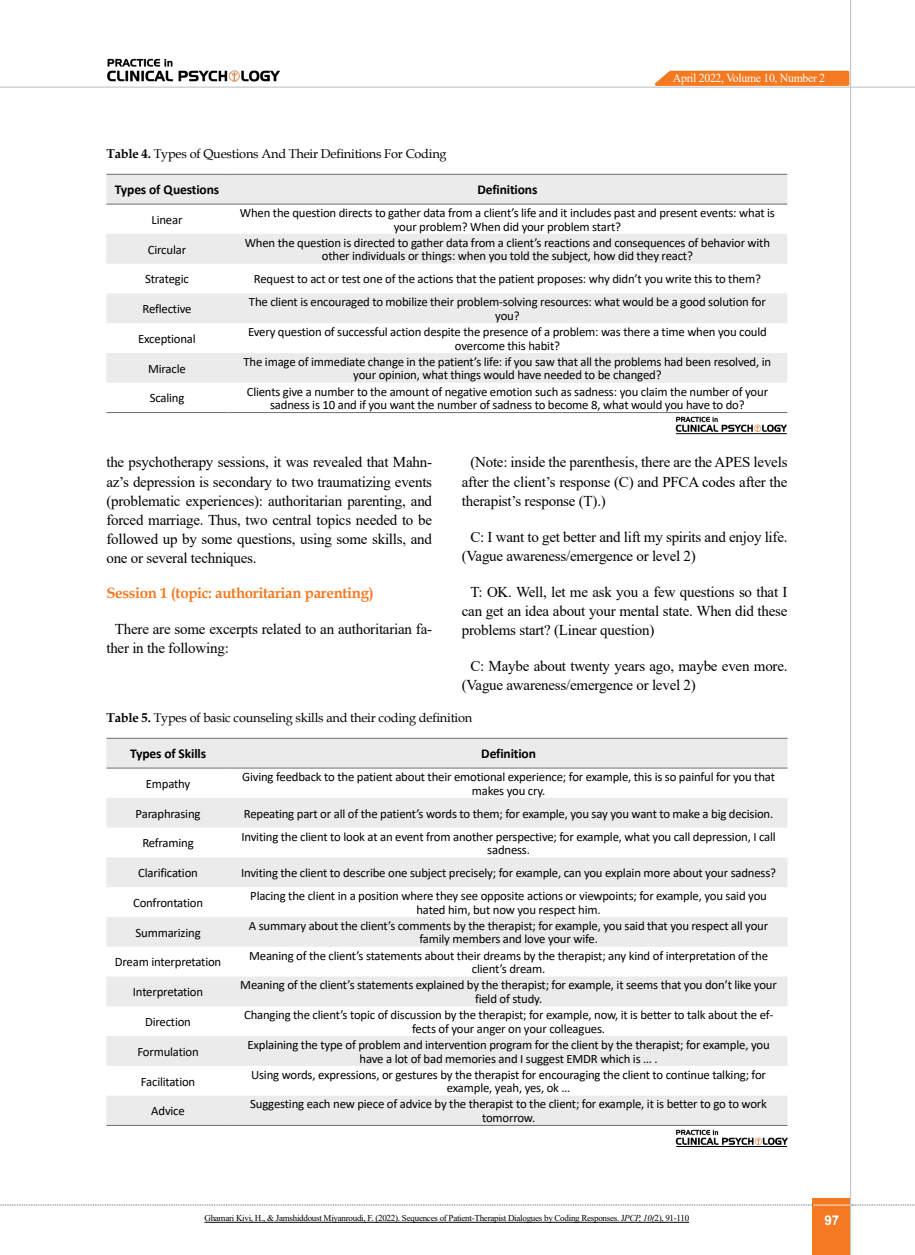
<style>
.page{position:relative;width:915px;height:1255px;background:#fff}
.page>*{position:absolute;margin:0;border:0;box-sizing:border-box;transform-origin:0 0}
.t1{font:15px/19px "Times New Roman";letter-spacing:-.015em;color:#000;text-align:justify}
.t2{font:700 15px "Book Antiqua";letter-spacing:-.02em;color:#f47920}
.t3{font:700 13.5px "Calibri";letter-spacing:-.01em;color:#000}
.t4{font:700 13.5px "Arial";color:#fff}
.t5{font:12.75px/13.5px "Calibri";letter-spacing:-.015em;color:#000;text-align:center}
.t6{font:12.75px "Book Antiqua";letter-spacing:-.015em;color:#000}
.t7{font:12.15px "Times New Roman";letter-spacing:-.025em;color:#fff}
.t8{font:9px "Times New Roman";letter-spacing:-.03em;color:#000}
.s1{font-weight:700}
.s2{font-style:italic}
</style>
<div class="page">
<div style="left:812px;top:1198px;width:38px;height:56px;background:#f47920"></div>
<hr style="left:849px;top:0;width:1px;height:1254px;background:#c2c4c6">
<hr style="left:0;top:87px;width:914px;height:1px;background:#c2c4c6">
<hr style="left:812px;top:1204px;width:38px;height:1px;background:#ebebec">
<svg style="left:0;top:1204px;width:812px;height:1px"></svg>
<svg style="left:851px;top:1204px;width:64px;height:1px"></svg>
<svg style="left:648px;top:69px;width:202px;height:18px;background:#f4944e"></svg>
<img style="left:107px;top:58px;width:173px;height:24px">
<svg style="left:106px;top:175px;width:681px;height:208px;fill:#ebebec"></svg>
<hr style="left:106px;top:412px;width:121px;height:1px;background:#6d6e71">
<hr style="left:227px;top:412px;width:560px;height:1px;background:#6d6e71">
<hr style="left:106px;top:174px;width:121px;height:1px;background:#6d6e71">
<hr style="left:227px;top:174px;width:560px;height:1px;background:#6d6e71">
<hr style="left:106px;top:204px;width:121px;height:1px;background:#6d6e71">
<hr style="left:227px;top:204px;width:560px;height:1px;background:#6d6e71">
<img style="left:675px;top:416px;width:112px;height:19px">
<hr style="left:675px;top:433px;width:111px;height:1px;background:#000">
<svg style="left:106px;top:739px;width:681px;height:385px;fill:#ebebec"></svg>
<hr style="left:106px;top:738px;width:124px;height:1px;background:#6d6e71">
<hr style="left:230px;top:738px;width:557px;height:1px;background:#6d6e71">
<hr style="left:106px;top:767px;width:124px;height:1px;background:#6d6e71">
<hr style="left:230px;top:767px;width:557px;height:1px;background:#6d6e71">
<hr style="left:106px;top:1124px;width:124px;height:1px;background:#6d6e71">
<hr style="left:230px;top:1124px;width:557px;height:1px;background:#6d6e71">
<img style="left:675px;top:1129px;width:112px;height:18px">
<hr style="left:676px;top:1146px;width:110px;height:1px;background:#000">
<hr style="left:204px;top:1221px;width:485px;height:1px;background:#000">
<p class="t7" style="left:672px;top:69px;width:154px">April 2022, Volume 10, Number 2</p>
<p class="t6" style="left:106px;top:145px;width:341px"><span class="s1">Table 4.</span> Types of Questions And Their Definitions For Coding</p>
<p class="t3" style="left:115px;top:180px;width:106px">Types of Questions</p>
<p class="t3" style="left:477px;top:180px;width:61px">Definitions</p>
<p class="t5" style="left:151px;top:213px;width:32px">Linear</p>
<p class="t5" style="left:240px;top:206px;width:536px">When the question directs to gather data from a client’s life and it includes past and present events: what is your problem? When did your problem start?</p>
<p class="t5" style="left:148px;top:242px;width:40px">Circular</p>
<p class="t5" style="left:245px;top:235px;width:526px">When the question is directed to gather data from a client’s reactions and consequences of behavior with other individuals or things: when you told the subject, how did they react?</p>
<p class="t5" style="left:145px;top:272px;width:45px">Strategic</p>
<p class="t5" style="left:254px;top:272px;width:508px">Request to act or test one of the actions that the patient proposes: why didn’t you write this to them?</p>
<p class="t5" style="left:142px;top:302px;width:50px">Reflective</p>
<p class="t5" style="left:249px;top:295px;width:518px">The client is encouraged to mobilize their problem-solving resources: what would be a good solution for you?</p>
<p class="t5" style="left:138px;top:331px;width:59px">Exceptional</p>
<p class="t5" style="left:248px;top:325px;width:520px">Every question of successful action despite the presence of a problem: was there a time when you could overcome this habit?</p>
<p class="t5" style="left:148px;top:361px;width:39px">Miracle</p>
<p class="t5" style="left:243px;top:354px;width:529px">The image of immediate change in the patient’s life: if you saw that all the problems had been resolved, in your opinion, what things would have needed to be changed?</p>
<p class="t5" style="left:150px;top:391px;width:36px">Scaling</p>
<p class="t5" style="left:247px;top:384px;width:522px">Clients give a number to the amount of negative emotion such as sadness: you claim the number of your sadness is 10 and if you want the number of sadness to become 8, what would you have to do?</p>
<p class="t1" style="left:106px;top:452px;width:327px">the psychotherapy sessions, it was revealed that Mahn&shy;az’s depression is secondary to two traumatizing events (problematic experiences): authoritarian parenting, and forced marriage. Thus, two central topics needed to be followed up by some questions, using some skills, and one or several techniques.</p>
<p class="t2" style="left:106px;top:582px;width:269px">Session 1 (topic: authoritarian parenting)</p>
<p class="t1" style="left:106px;top:619px;width:327px;text-indent:9px">There are some excerpts related to an authoritarian fa&shy;ther in the following:</p>
<p class="t1" style="left:461px;top:452px;width:327px;text-indent:9px">(Note: inside the parenthesis, there are the APES levels after the client’s response (C) and PFCA codes after the therapist’s response (T).)</p>
<p class="t1" style="left:461px;top:526px;width:327px;text-indent:9px">C: I want to get better and lift my spirits and enjoy life. (Vague awareness/emergence or level 2)</p>
<p class="t1" style="left:461px;top:581px;width:327px;text-indent:9px">T: OK. Well, let me ask you a few questions so that I can get an idea about your mental state. When did these problems start? (Linear question)</p>
<p class="t1" style="left:461px;top:656px;width:327px;text-indent:9px">C: Maybe about twenty years ago, maybe even more. (Vague awareness/emergence or level 2)</p>
<p class="t6" style="left:106px;top:709px;width:367px"><span class="s1">Table 5.</span> Types of basic counseling skills and their coding definition</p>
<p class="t3" style="left:130px;top:744px;width:78px">Types of Skills</p>
<p class="t3" style="left:481px;top:744px;width:56px">Definition</p>
<p class="t5" style="left:146px;top:776px;width:46px">Empathy</p>
<p class="t5" style="left:242px;top:769px;width:534px">Giving feedback to the patient about their emotional experience; for example, this is so painful for you that makes you cry.</p>
<p class="t5" style="left:135px;top:806px;width:66px">Paraphrasing</p>
<p class="t5" style="left:244px;top:806px;width:531px">Repeating part or all of the patient’s words to them; for example, you say you want to make a big decision.</p>
<p class="t5" style="left:142px;top:836px;width:53px">Reframing</p>
<p class="t5" style="left:241px;top:829px;width:535px">Inviting the client to look at an event from another perspective; for example, what you call depression, I call sadness.</p>
<p class="t5" style="left:138px;top:865px;width:61px">Clarification</p>
<p class="t5" style="left:241px;top:865px;width:536px">Inviting the client to describe one subject precisely; for example, can you explain more about your sadness?</p>
<p class="t5" style="left:133px;top:895px;width:71px">Confrontation</p>
<p class="t5" style="left:250px;top:888px;width:518px">Placing the client in a position where they see opposite actions or viewpoints; for example, you said you hated him, but now you respect him.</p>
<p class="t5" style="left:135px;top:925px;width:67px">Summarizing</p>
<p class="t5" style="left:249px;top:918px;width:520px">A summary about the client’s comments by the therapist; for example, you said that you respect all your family members and love your wife.</p>
<p class="t5" style="left:115px;top:955px;width:108px">Dream interpretation</p>
<p class="t5" style="left:249px;top:948px;width:520px">Meaning of the client’s statements about their dreams by the therapist; any kind of interpretation of the client’s dream.</p>
<p class="t5" style="left:133px;top:984px;width:72px">Interpretation</p>
<p class="t5" style="left:240px;top:978px;width:538px">Meaning of the client’s statements explained by the therapist; for example, it seems that you don’t like your field of study.</p>
<p class="t5" style="left:145px;top:1014px;width:47px">Direction</p>
<p class="t5" style="left:244px;top:1007px;width:530px">Changing the client’s topic of discussion by the therapist; for example, now, it is better to talk about the ef&shy;fects of your anger on your colleagues.</p>
<p class="t5" style="left:137px;top:1044px;width:63px">Formulation</p>
<p class="t5" style="left:247px;top:1037px;width:523px">Explaining the type of problem and intervention program for the client by the therapist; for example, you have a lot of bad memories and I suggest EMDR which is … .</p>
<p class="t5" style="left:141px;top:1074px;width:56px">Facilitation</p>
<p class="t5" style="left:251px;top:1067px;width:516px">Using words, expressions, or gestures by the therapist for encouraging the client to continue talking; for example, yeah, yes, ok …</p>
<p class="t5" style="left:151px;top:1103px;width:35px">Advice</p>
<p class="t5" style="left:250px;top:1097px;width:518px">Suggesting each new piece of advice by the therapist to the client; for example, it is better to go to work tomorrow.</p>
<p class="t8" style="left:204px;top:1211px;width:486px">Ghamari Kivi, H., &amp; Jamshiddoust Miyanroudi, F. (2022). Sequences of Patient-Therapist Dialogues by Coding Responses. J<span class="s2">PCP, 10(</span>2), 91-110</p>
<p class="t4" style="left:824px;top:1210px;width:17px">97</p>
</div>
